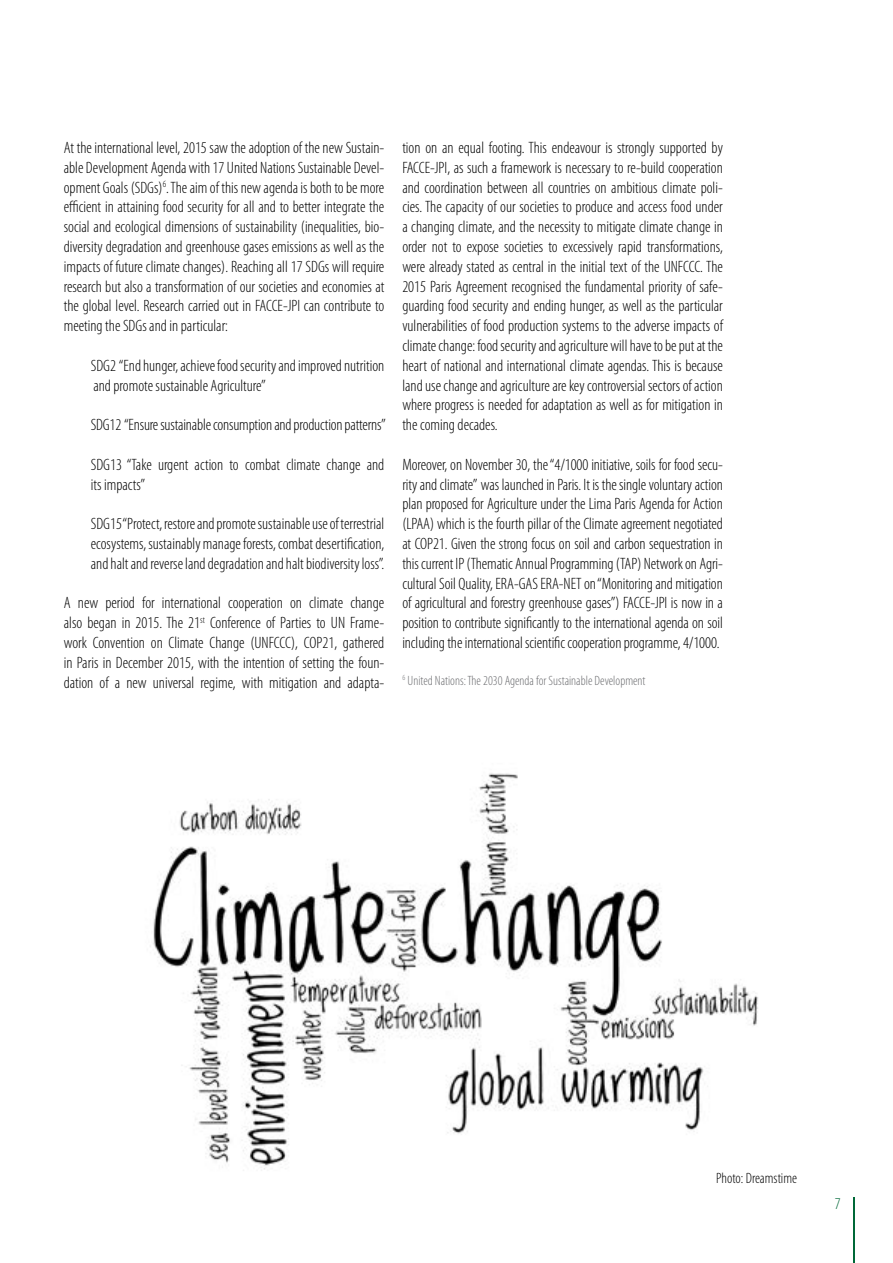
<style>
.page{position:relative;width:893px;height:1263px;background:#fff}
.page>*{position:absolute;margin:0;border:0;box-sizing:border-box;transform-origin:0 0}
.t1{font:300 condensed 16.5px/19.8px "Myriad Pro";color:#000;text-align:justify}
.t2{font:300 condensed 16.5px "Myriad Pro";color:#006838}
.t3{font:300 condensed 15px "Myriad Pro";color:#000}
.t4{font:300 condensed 13.5px "Myriad Pro";color:#6d6e71}
</style>
<div class="page">
<img style="left:150px;top:773px;width:608px;height:396px">
<hr style="left:853px;top:1197px;width:2px;height:66px;background:#006838">
<p class="t1" style="left:64px;top:138px;width:322px">At the international level, 2015 saw the adoption of the new Sustain&shy;able Development Agenda with 17 United Nations Sustainable Devel&shy;opment Goals (SDGs)<sup>6</sup>. The aim of this new agenda is both to be more efficient in attaining food security for all and to better integrate the social and ecological dimensions of sustainability (inequalities, bio&shy;diversity degradation and greenhouse gases emissions as well as the impacts of future climate changes). Reaching all 17 SDGs will require research but also a transformation of our societies and economies at the global level. Research carried out in FACCE-JPI can contribute to meeting the SDGs and in particular:</p>
<p class="t1" style="left:91px;top:356px;width:295px">SDG2 “End hunger, achieve food security and improved nutrition and promote sustainable Agriculture”</p>
<p class="t1" style="left:91px;top:415px;width:296px">SDG12 “Ensure sustainable consumption and production patterns”</p>
<p class="t1" style="left:91px;top:455px;width:295px">SDG13 “Take urgent action to combat climate change and its impacts”</p>
<p class="t1" style="left:91px;top:514px;width:295px">SDG15 “Protect, restore and promote sustainable use of terrestrial ecosystems, sustainably manage forests, combat desertification, and halt and reverse land degradation and halt biodiversity loss”.</p>
<p class="t1" style="left:64px;top:593px;width:322px">A new period for international cooperation on climate change also began in 2015. The 21<sup>st</sup> Conference of Parties to UN Frame&shy;work Convention on Climate Change (UNFCCC), COP21, gathered in Paris in December 2015, with the intention of setting the foun&shy;dation of a new universal regime, with mitigation and adapta-</p>
<p class="t1" style="left:402px;top:138px;width:322px">tion on an equal footing. This endeavour is strongly supported by FACCE-JPI, as such a framework is necessary to re-build cooperation and coordination between all countries on ambitious climate poli&shy;cies. The capacity of our societies to produce and access food under a changing climate, and the necessity to mitigate climate change in order not to expose societies to excessively rapid transformations, were already stated as central in the initial text of the UNFCCC. The 2015 Paris Agreement recognised the fundamental priority of safe&shy;guarding food security and ending hunger, as well as the particular vulnerabilities of food production systems to the adverse impacts of climate change: food security and agriculture will have to be put at the heart of national and international climate agendas. This is because land use change and agriculture are key controversial sectors of action where progress is needed for adaptation as well as for mitigation in the coming decades.</p>
<p class="t1" style="left:402px;top:455px;width:322px">Moreover, on November 30, the “4/1000 initiative, soils for food secu&shy;rity and climate” was launched in Paris. It is the single voluntary action plan proposed for Agriculture under the Lima Paris Agenda for Action (LPAA) which is the fourth pillar of the Climate agreement negotiated at COP21. Given the strong focus on soil and carbon sequestration in this current IP (Thematic Annual Programming (TAP) Network on Agri&shy;cultural Soil Quality, ERA-GAS ERA-NET on “Monitoring and mitigation of agricultural and forestry greenhouse gases”) FACCE-JPI is now in a position to contribute significantly to the international agenda on soil including the international scientific cooperation programme, 4/1000.</p>
<p class="t4" style="left:402px;top:673px;width:245px"><sup>6</sup> United Nations: The 2030 Agenda for Sustainable Development</p>
<p class="t3" style="left:716px;top:1170px;width:82px">Photo: Dreamstime</p>
<p class="t2" style="left:835px;top:1195px;width:7px">7</p>
</div>
